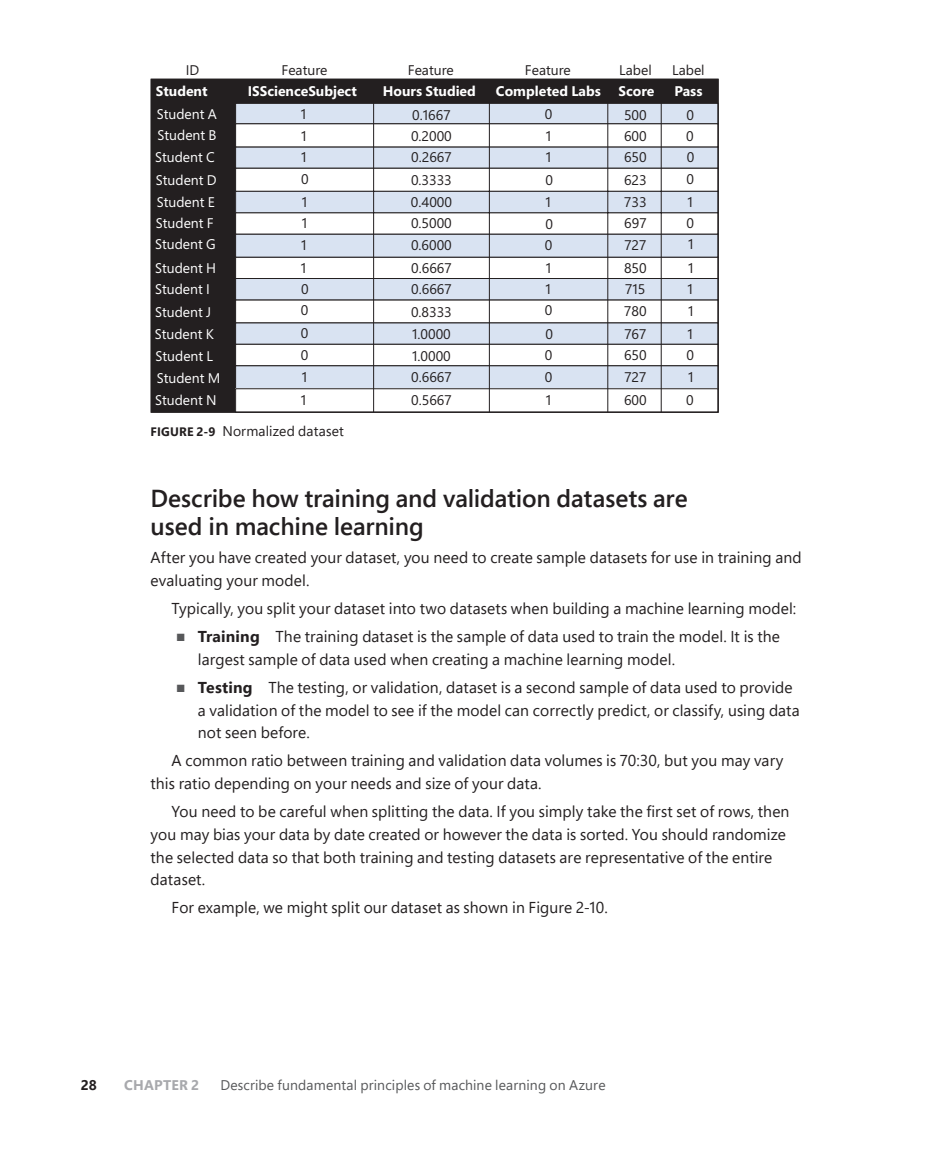
<style>
.page{position:relative;width:930px;height:1150px;background:#fff}
.page>*{position:absolute;margin:0;border:0;box-sizing:border-box;transform-origin:0 0}
.t1{font:600 24.5px/28px "Segoe Pro";color:#231f20}
.t2{font:15.75px/22.8px "Segoe Pro";letter-spacing:.005em;color:#231f20}
.t3{font:14px/21.9px "Segoe Pro";color:#231f20}
.t4{font:14px/22.1px "Segoe Pro";color:#fff}
.t5{font:700 14px "Segoe Pro";color:#fff}
.t6{font:14px "Segoe Pro";letter-spacing:.01em;color:#57585a}
.t7{font:700 14px "Segoe Pro";letter-spacing:.015em;color:#a8a9ad}
.t8{font:700 14px "Segoe Pro";color:#231f20}
.s1{font-weight:700;font-size:12.25px}
.s2{color:#57585a}
.s3{font-weight:700}
</style>
<div class="page">
<div style="left:151px;top:79px;width:566px;height:333px;background:#231f20"></div>
<svg style="left:235px;top:103px;width:483px;height:310px;background:#dee2e9"></svg>
<p class="t3" style="left:186px;top:59px;width:15px">ID</p>
<p class="t3" style="left:281px;top:59px;width:47px">Feature</p>
<p class="t3" style="left:408px;top:59px;width:47px">Feature</p>
<p class="t3" style="left:525px;top:59px;width:47px">Feature</p>
<p class="t3" style="left:619px;top:59px;width:34px">Label</p>
<p class="t3" style="left:672px;top:59px;width:34px">Label</p>
<p class="t5" style="left:156px;top:81px;width:53px">Student</p>
<p class="t5" style="left:248px;top:81px;width:110px">ISScienceSubject</p>
<p class="t5" style="left:382px;top:81px;width:95px">Hours Studied</p>
<p class="t5" style="left:496px;top:81px;width:106px">Completed Labs</p>
<p class="t5" style="left:618px;top:81px;width:37px">Score</p>
<p class="t5" style="left:674px;top:81px;width:30px">Pass</p>
<p class="t4" style="left:157px;top:103px;width:61px">Student A</p>
<p class="t3" style="left:300px;top:103px;width:7px">1</p>
<p class="t3" style="left:412px;top:103px;width:40px">0.1667</p>
<p class="t3" style="left:544px;top:103px;width:9px">0</p>
<p class="t3" style="left:624px;top:103px;width:24px">500</p>
<p class="t3" style="left:686px;top:104px;width:10px;text-align:justify">0<br>0<br>0<br>0</p>
<p class="t3" style="left:686px;top:212px;width:9px">0</p>
<p class="t4" style="left:155px;top:123px;width:63px">Student B<br>Student C</p>
<p class="t4" style="left:155px;top:169px;width:63px;line-height:21.3px">Student D<br>Student E<br>Student F<br>Student G</p>
<p class="t4" style="left:155px;top:257px;width:62px;line-height:21px">Student H<br>Student I</p>
<p class="t4" style="left:155px;top:300px;width:67px">Student J<br>Student K<br>Student L<br>Student M<br>Student N</p>
<p class="t3" style="left:301px;top:125px;width:7px;line-height:20.8px">1<br>1</p>
<p class="t3" style="left:300px;top:190px;width:8px;text-align:justify">1<br>1<br>1<br>1</p>
<p class="t3" style="left:300px;top:277px;width:10px;text-align:justify">0<br>0<br>0<br>0<br>1<br>1</p>
<p class="t3" style="left:411px;top:125px;width:42px">0.2000</p>
<p class="t3" style="left:546px;top:125px;width:7px">1</p>
<p class="t3" style="left:411px;top:145px;width:42px;line-height:23.6px">0.2667<br>0.3333</p>
<p class="t3" style="left:411px;top:190px;width:43px;text-align:justify">0.4000<br>0.5000<br>0.6000<br>0.6667<br>0.6667<br>0.8333<br>1.0000<br>1.0000<br>0.6667</p>
<p class="t3" style="left:411px;top:389px;width:42px">0.5667</p>
<p class="t3" style="left:624px;top:125px;width:24px;line-height:21.2px">600<br>650</p>
<p class="t3" style="left:624px;top:169px;width:24px;text-align:justify">623<br>733<br>697<br>727<br>850</p>
<p class="t3" style="left:624px;top:278px;width:24px;line-height:21.3px">715<br>780</p>
<p class="t3" style="left:624px;top:324px;width:24px;line-height:20.7px">767<br>650</p>
<p class="t3" style="left:624px;top:366px;width:24px;line-height:22.6px">727<br>600</p>
<p class="t3" style="left:546px;top:146px;width:7px">1</p>
<p class="t3" style="left:301px;top:168px;width:9px">0</p>
<p class="t3" style="left:545px;top:169px;width:9px">0</p>
<p class="t3" style="left:544px;top:212px;width:10px">0<br>0</p>
<p class="t3" style="left:687px;top:191px;width:7px">1</p>
<p class="t3" style="left:687px;top:232px;width:7px;line-height:23.4px">1<br>1</p>
<p class="t3" style="left:687px;top:278px;width:8px">1<br>1</p>
<p class="t3" style="left:686px;top:323px;width:9px;line-height:20.8px">1<br>0</p>
<p class="t3" style="left:686px;top:389px;width:9px">0</p>
<p class="t3" style="left:545px;top:191px;width:7px">1</p>
<p class="t3" style="left:546px;top:257px;width:7px">1</p>
<p class="t3" style="left:545px;top:278px;width:7px">1</p>
<p class="t3" style="left:544px;top:298px;width:10px;line-height:23.8px">0<br>0</p>
<p class="t3" style="left:544px;top:343px;width:9px;line-height:22.4px;text-align:justify">0<br>0<br>1</p>
<p class="t3" style="left:687px;top:366px;width:7px">1</p>
<p class="t3" style="left:150px;top:419px;width:195px"><span class="s1">FIGURE 2-9</span> Normalized dataset</p>
<h1 class="t1" style="left:150px;top:484px;width:538px">Describe how training and validation datasets are used in machine learning</h1>
<p class="t2" style="left:150px;top:546px;width:652px">After you have created your dataset, you need to create sample datasets for use in training and evaluating your model.</p>
<p class="t2" style="left:171px;top:597px;width:625px">Typically, you split your dataset into two datasets when building a machine learning model:</p>
<p class="t2" style="left:198px;top:625px;width:583px;text-indent:-21px"><span class="s2">■</span> <span class="s3">Training</span> The training dataset is the sample of data used to train the model. It is the largest sample of data used when creating a machine learning model.</p>
<p class="t2" style="left:198px;top:675px;width:603px;text-indent:-21px"><span class="s2">■</span> <span class="s3">Testing</span> The testing, or validation, dataset is a second sample of data used to provide a validation of the model to see if the model can correctly predict, or classify, using data not seen before.</p>
<p class="t2" style="left:150px;top:749px;width:634px;text-indent:21px">A common ratio between training and validation data volumes is 70:30, but you may vary this ratio depending on your needs and size of your data.</p>
<p class="t2" style="left:150px;top:800px;width:640px;text-indent:21px">You need to be careful when splitting the data. If you simply take the first set of rows, then you may bias your data by date created or however the data is sorted. You should randomize the selected data so that both training and testing datasets are representative of the entire dataset.</p>
<p class="t2" style="left:171px;top:896px;width:437px">For example, we might split our dataset as shown in Figure 2-10.</p>
<p class="t8" style="left:81px;top:1074px;width:18px">28</p>
<p class="t7" style="left:124px;top:1074px;width:77px">CHAPTER 2</p>
<p class="t6" style="left:220px;top:1075px;width:386px">Describe fundamental principles of machine learning on Azure</p>
</div>
